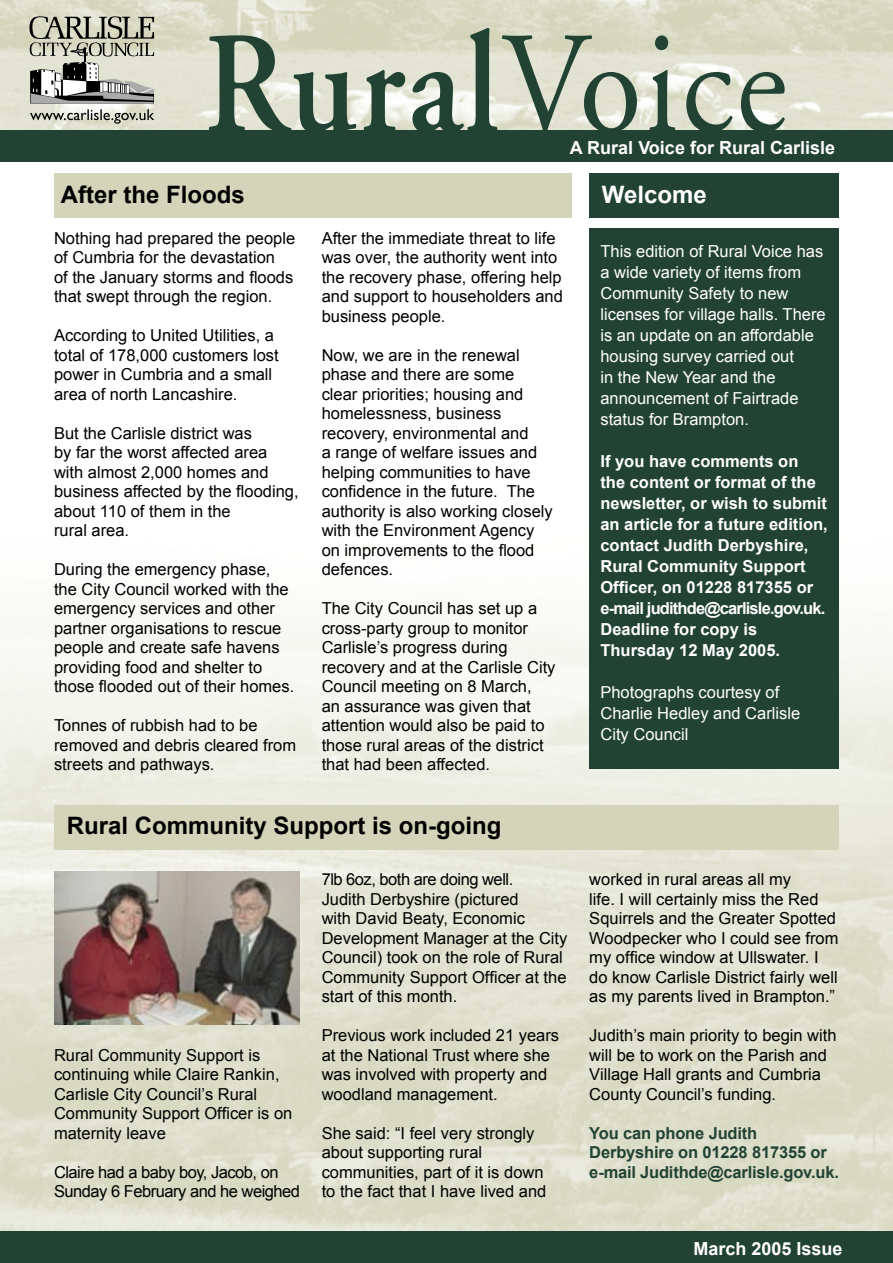
<style>
.page{position:relative;width:893px;height:1263px;background:#fff}
.page>*{position:absolute;margin:0;border:0;box-sizing:border-box;transform-origin:0 0}
.t1{font:600 143.55px "Adobe Garamond";letter-spacing:.03em;color:#224334;scale:.89 1}
.t2{font:700 24px "Arial";color:#000}
.t3{font:700 24px "Arial";color:#fff}
.t4{font:700 18px "Arial";color:#fff}
.t5{font:16.5px/19.5px "Arial";color:#000}
.t6{font:16.5px/21px "Arial";color:#fff}
.t7{font:700 16.5px/21px "Arial";color:#fff}
.t8{font:700 16.5px/19.5px "Arial";letter-spacing:-.01em;color:#224334}
.t9{font:16.5px/19.5px "Arial";letter-spacing:-.03em;color:#000}
.s1{font-weight:400}
</style>
<div class="page">
<img style="left:0;top:617px;width:893px;height:615px">
<div style="left:589px;top:174px;width:250px;height:44px;background:#224334"></div>
<div style="left:589px;top:228px;width:250px;height:540px;background:#224334"></div>
<img style="left:0;top:0;width:893px;height:130px">
<div style="left:0;top:130px;width:893px;height:32px;background:#224334"></div>
<div style="left:0;top:1232px;width:893px;height:31px;background:#224334"></div>
<svg style="left:30px;top:109px;width:124px;height:15px;background:#b5b6aa"></svg>
<svg style="left:29px;top:16px;width:125px;height:87px;background:#a2a297"></svg>
<div style="left:54px;top:173px;width:517px;height:45px;background:#d3d4b9"></div>
<div style="left:54px;top:805px;width:785px;height:44px;background:#d3d4b9"></div>
<img style="left:54px;top:871px;width:245px;height:154px">
<h1 class="t1" style="left:204px;top:6px;width:656px">Rural<span class="s1">Voice</span></h1>
<h2 class="t2" style="left:61px;top:181px;width:186px">After the Floods</h2>
<p class="t5" style="left:54px;top:228px;width:243px">Nothing had prepared the people of Cumbria for the devastation<br>of the January storms and floods that swept through the region.</p>
<p class="t5" style="left:54px;top:326px;width:226px">According to United Utilities, a total of 178,000 customers lost power in Cumbria and a small area of north Lancashire.</p>
<p class="t5" style="left:54px;top:423px;width:246px">But the Carlisle district was<br>by far the worst affected area with almost 2,000 homes and business affected by the flooding, about 110 of them in the<br>rural area.</p>
<p class="t5" style="left:54px;top:560px;width:242px">During the emergency phase, the City Council worked with the emergency services and other partner organisations to rescue people and create safe havens providing food and shelter to those flooded out of their homes.</p>
<p class="t5" style="left:54px;top:716px;width:244px">Tonnes of rubbish had to be removed and debris cleared from streets and pathways.</p>
<p class="t4" style="left:570px;top:137px;width:267px">A Rural Voice for Rural Carlisle</p>
<p class="t5" style="left:322px;top:228px;width:243px">After the immediate threat to life was over, the authority went into the recovery phase, offering help and support to householders and business people.</p>
<p class="t5" style="left:322px;top:345px;width:233px">Now, we are in the renewal phase and there are some clear priorities; housing and homelessness, business recovery, environmental and<br>a range of welfare issues and helping communities to have confidence in the future. The authority is also working closely with the Environment Agency on improvements to the flood defences.</p>
<p class="t5" style="left:322px;top:599px;width:235px">The City Council has set up a cross-party group to monitor<br>Carlisle’s progress during recovery and at the Carlisle City<br>Council meeting on 8 March,<br>an assurance was given that attention would also be paid to those rural areas of the district that had been affected.</p>
<h2 class="t3" style="left:602px;top:182px;width:106px">Welcome</h2>
<p class="t6" style="left:600px;top:241px;width:227px">This edition of Rural Voice has a wide variety of items from<br>Community Safety to new licenses for village halls. There is an update on an affordable housing survey carried out<br>in the New Year and the announcement of Fairtrade status for Brampton.</p>
<p class="t7" style="left:600px;top:451px;width:229px">If you have comments on<br>the content or format of the newsletter, or wish to submit an article for a future edition, contact Judith Derbyshire,<br>Rural Community Support<br>Officer, on 01228 817355 or e-mail judithde@carlisle.gov.uk.<br>Deadline for copy is<br>Thursday 12 May 2005.</p>
<p class="t6" style="left:600px;top:682px;width:201px">Photographs courtesy of<br>Charlie Hedley and Carlisle<br>City Council</p>
<h2 class="t2" style="left:67px;top:812px;width:436px">Rural Community Support is on-going</h2>
<p class="t5" style="left:54px;top:1045px;width:240px">Rural Community Support is continuing while Claire Rankin,<br>Carlisle City Council’s Rural<br>Community Support Officer is on maternity leave</p>
<p class="t9" style="left:54px;top:1162px;width:248px">Claire had a baby boy, Jacob, on<br>Sunday 6 February and he weighed</p>
<p class="t5" style="left:322px;top:870px;width:247px">7lb 6oz, both are doing well.<br>Judith Derbyshire (pictured<br>with David Beaty, Economic<br>Development Manager at the City<br>Council) took on the role of Rural<br>Community Support Officer at the start of this month.</p>
<p class="t5" style="left:322px;top:1026px;width:239px">Previous work included 21 years at the National Trust where she was involved with property and woodland management.</p>
<p class="t5" style="left:322px;top:1123px;width:226px">She said: “I feel very strongly about supporting rural communities, part of it is down to the fact that I have lived and</p>
<p class="t5" style="left:589px;top:870px;width:251px">worked in rural areas all my<br>life. I will certainly miss the Red<br>Squirrels and the Greater Spotted<br>Woodpecker who I could see from my office window at Ullswater. I do know Carlisle District fairly well as my parents lived in Brampton.”</p>
<p class="t5" style="left:589px;top:1026px;width:249px">Judith’s main priority to begin with will be to work on the Parish and<br>Village Hall grants and Cumbria<br>County Council’s funding.</p>
<p class="t8" style="left:589px;top:1123px;width:251px">You can phone Judith<br>Derbyshire on 01228 817355 or e-mail Judithde@carlisle.gov.uk.</p>
<p class="t4" style="left:693px;top:1238px;width:151px">March 2005 Issue</p>
</div>
